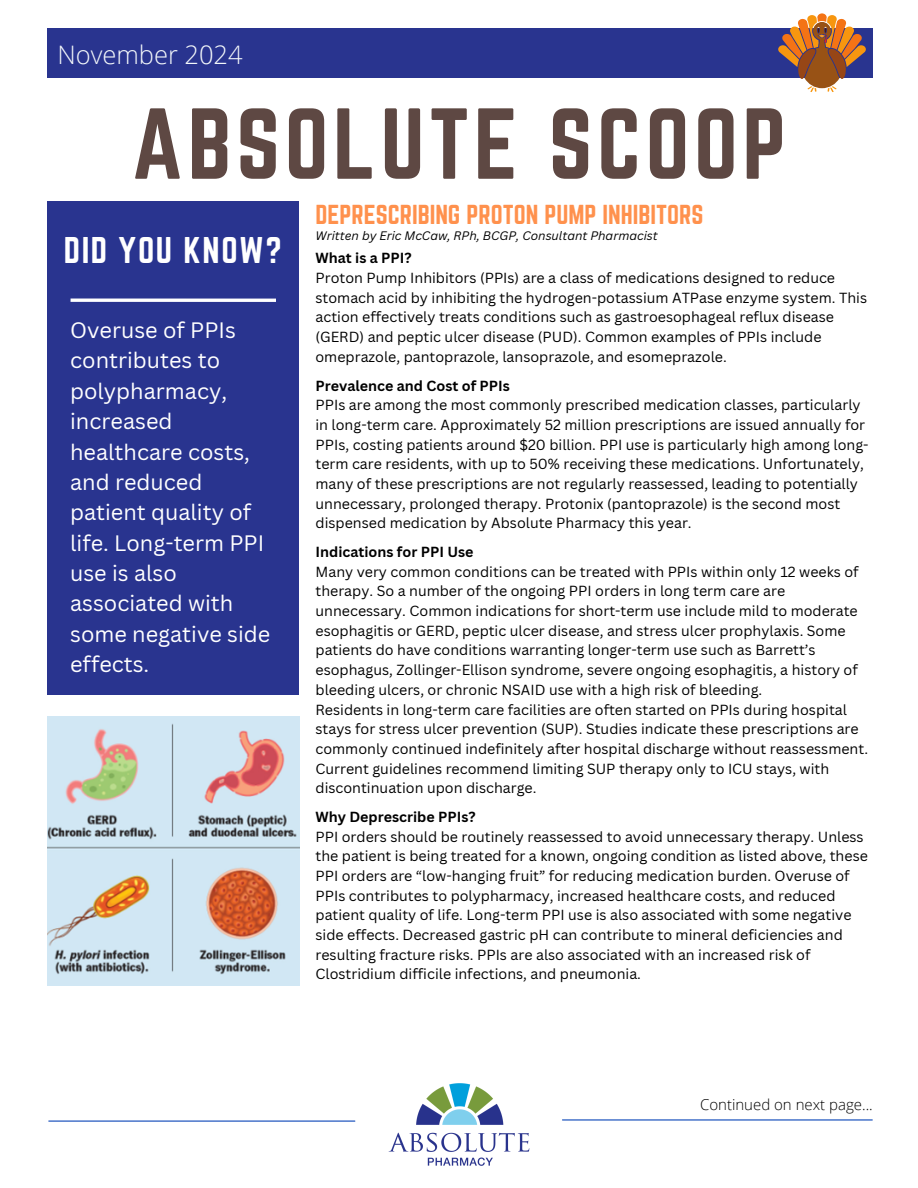
<style>
.page{position:relative;width:918px;height:1188px;background:#fff}
.page>*{position:absolute;margin:0;border:0;box-sizing:border-box;transform-origin:0 0}
.t1{font:88.05px "Norwester";letter-spacing:.05em;color:#5e4843}
.t2{font:32.55px "Norwester";letter-spacing:.05em;color:#fff}
.t3{font:300 25.5px "Open Sans";color:#f3f7fa}
.t4{font:24px "Norwester";color:#ff914d}
.t5{font:21.75px/30.3px "Canva Sans";color:#fff}
.t6{font:300 15px "Open Sans";color:#000}
.t7{font:14.25px/19.6px "Canva Sans";color:#000}
.t8{font:italic 12px "Canva Sans";color:#000}
.s1{font-weight:700}
</style>
<div class="page">
<div style="left:47px;top:28px;width:826px;height:50px;background:#29348f"></div>
<div style="left:47px;top:201px;width:252px;height:493px;background:#29348f"></div>
<hr style="left:49px;top:1121px;width:306px;height:1px;background:#0b46b8">
<hr style="left:562px;top:1119px;width:310px;height:2px;background:#0b46b8">
<img style="left:388px;top:1083px;width:142px;height:83px">
<hr style="left:70px;top:299px;width:206px;height:3px;background:#fff">
<svg style="left:778px;top:13px;width:88px;height:79px"></svg>
<img style="left:47px;top:717px;width:252px;height:269px">
<p class="t3" style="left:57px;top:37px;width:187px">November 2024</p>
<h5 class="t1" style="left:132px;top:91px;width:656px">ABSOLUTE SCOOP</h5>
<h6 class="t2" style="left:64px;top:231px;width:220px">DID YOU KNOW?</h6>
<p class="t5" style="left:70px;top:314px;width:202px">Overuse of PPIs contributes to polypharmacy, increased healthcare costs, and reduced patient quality of life. Long-term PPI use is also associated with some negative side effects.</p>
<h6 class="t4" style="left:316px;top:200px;width:389px">DEPRESCRIBING PROTON PUMP INHIBITORS</h6>
<h3 class="t8" style="left:316px;top:227px;width:344px">Written by Eric McCaw, RPh, BCGP, Consultant Pharmacist</h3>
<p class="t7" style="left:316px;top:248px;width:553px"><span class="s1">What is a PPI?<br></span>Proton Pump Inhibitors (PPIs) are a class of medications designed to reduce stomach acid by inhibiting the hydrogen-potassium ATPase enzyme system. This action effectively treats conditions such as gastroesophageal reflux disease (GERD) and peptic ulcer disease (PUD). Common examples of PPIs include omeprazole, pantoprazole, lansoprazole, and esomeprazole.</p>
<h4 class="t7" style="left:316px;top:375px;width:555px"><span class="s1">Prevalence and Cost of PPIs<br></span>PPIs are among the most commonly prescribed medication classes, particularly in long-term care. Approximately 52 million prescriptions are issued annually for PPIs, costing patients around $20 billion. PPI use is particularly high among long&shy;term care residents, with up to 50% receiving these medications. Unfortunately, many of these prescriptions are not regularly reassessed, leading to potentially unnecessary, prolonged therapy. Protonix (pantoprazole) is the second most dispensed medication by Absolute Pharmacy this year.</h4>
<h1 class="t7" style="left:316px;top:542px;width:554px"><span class="s1">Indications for PPI Use<br></span>Many very common conditions can be treated with PPIs within only 12 weeks of therapy. So a number of the ongoing PPI orders in long term care are unnecessary. Common indications for short-term use include mild to moderate esophagitis or GERD, peptic ulcer disease, and stress ulcer prophylaxis. Some patients do have conditions warranting longer-term use such as Barrett’s esophagus, Zollinger-Ellison syndrome, severe ongoing esophagitis, a history of bleeding ulcers, or chronic NSAID use with a high risk of bleeding.<br>Residents in long-term care facilities are often started on PPIs during hospital stays for stress ulcer prevention (SUP). Studies indicate these prescriptions are commonly continued indefinitely after hospital discharge without reassessment.<br>Current guidelines recommend limiting SUP therapy only to ICU stays, with discontinuation upon discharge.</h1>
<h2 class="t7" style="left:316px;top:807px;width:554px"><span class="s1">Why Deprescribe PPIs?<br></span>PPI orders should be routinely reassessed to avoid unnecessary therapy. Unless the patient is being treated for a known, ongoing condition as listed above, these PPI orders are “low-hanging fruit” for reducing medication burden. Overuse of PPIs contributes to polypharmacy, increased healthcare costs, and reduced patient quality of life. Long-term PPI use is also associated with some negative side effects. Decreased gastric pH can contribute to mineral deficiencies and resulting fracture risks. PPIs are also associated with an increased risk of Clostridium difficile infections, and pneumonia.</h2>
<h6 class="t6" style="left:700px;top:1094px;width:174px">Continued on next page...</h6>
</div>
